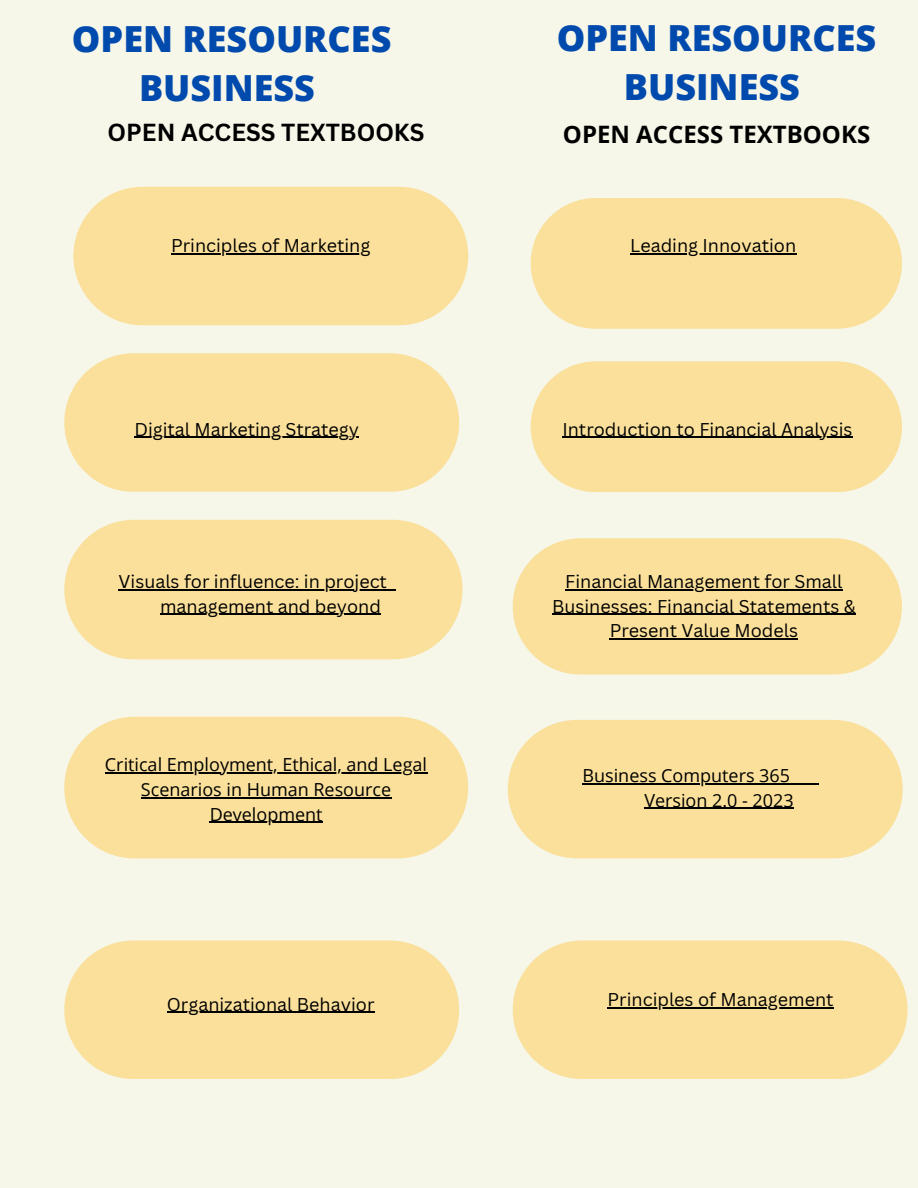
<style>
.page{position:relative;width:918px;height:1188px;background:#f6f6e9}
.page>*{position:absolute;margin:0;border:0;box-sizing:border-box;transform-origin:0 0}
.t1{font:800 36px/49.5px "Open Sans";color:#004aad;text-align:center}
.t2{font:700 24px "Canva Sans";color:#000}
.t3{font:700 24px "Open Sans";color:#000}
.t4{font:18px/24.8px "Canva Sans";color:#000}
.t5{font:18px/24.8px "Open Sans";color:#000;text-align:center}
</style>
<div class="page">
<div style="left:64px;top:353px;width:395px;height:139px;background:#fae09a;border-radius:69px"></div>
<div style="left:64px;top:520px;width:399px;height:140px;background:#fae09a;border-radius:70px"></div>
<div style="left:64px;top:717px;width:404px;height:142px;background:#fae09a;border-radius:71px"></div>
<div style="left:64px;top:941px;width:395px;height:138px;background:#fae09a;border-radius:69px"></div>
<div style="left:531px;top:198px;width:371px;height:131px;background:#fae09a;border-radius:65px"></div>
<div style="left:531px;top:361px;width:371px;height:131px;background:#fae09a;border-radius:65px"></div>
<div style="left:513px;top:538px;width:389px;height:137px;background:#fae09a;border-radius:68px"></div>
<div style="left:508px;top:720px;width:395px;height:139px;background:#fae09a;border-radius:69px"></div>
<div style="left:513px;top:941px;width:395px;height:138px;background:#fae09a;border-radius:69px"></div>
<div style="left:73px;top:187px;width:395px;height:139px;background:#fae09a;border-radius:69px"></div>
<hr style="left:171px;top:253px;width:199px;height:2px;background:#000">
<hr style="left:630px;top:253px;width:166px;height:2px;background:#000">
<hr style="left:134px;top:437px;width:225px;height:1px;background:#000">
<hr style="left:119px;top:589px;width:268px;height:1px;background:#000">
<hr style="left:160px;top:614px;width:221px;height:1px;background:#000">
<hr style="left:562px;top:437px;width:291px;height:1px;background:#000">
<hr style="left:565px;top:589px;width:278px;height:1px;background:#000">
<hr style="left:552px;top:614px;width:304px;height:1px;background:#000">
<hr style="left:610px;top:639px;width:188px;height:1px;background:#000">
<hr style="left:105px;top:772px;width:322px;height:2px;background:#000">
<hr style="left:141px;top:797px;width:250px;height:1px;background:#000">
<hr style="left:210px;top:822px;width:113px;height:1px;background:#000">
<hr style="left:583px;top:783px;width:207px;height:1px;background:#000">
<svg style="left:790px;top:783px;width:28px;height:1px"></svg>
<hr style="left:644px;top:808px;width:150px;height:1px;background:#000">
<hr style="left:167px;top:1012px;width:208px;height:1px;background:#000">
<hr style="left:608px;top:1007px;width:226px;height:1px;background:#000">
<h1 class="t1" style="left:72px;top:13px;width:321px">OPEN RESOURCES<br>BUSINESS</h1>
<h1 class="t1" style="left:557px;top:12px;width:321px">OPEN RESOURCES<br>BUSINESS</h1>
<h2 class="t2" style="left:108px;top:115px;width:318px">OPEN ACCESS TEXTBOOKS</h2>
<h2 class="t3" style="left:563px;top:117px;width:309px">OPEN ACCESS TEXTBOOKS</h2>
<p class="t4" style="left:171px;top:233px;width:201px">Principles of Marketing</p>
<p class="t4" style="left:630px;top:233px;width:167px">Leading Innovation</p>
<p class="t4" style="left:134px;top:416px;width:226px">Digital Marketing Strategy</p>
<p class="t4" style="left:160px;top:569px;width:228px;text-indent:-41px">Visuals for influence: in project management and beyond</p>
<p class="t4" style="left:562px;top:416px;width:292px">Introduction to Financial Analysis</p>
<p class="t4" style="left:552px;top:569px;width:305px;text-align:center">Financial Management for Small<br>Businesses: Financial Statements &amp;<br>Present Value Models</p>
<p class="t5" style="left:105px;top:752px;width:324px">Critical Employment, Ethical, and Legal<br>Scenarios in Human Resource<br>Development</p>
<p class="t5" style="left:583px;top:763px;width:213px;text-align:right">Business Computers 365<br>Version 2.0 - 2023</p>
<p class="t4" style="left:167px;top:991px;width:209px">Organizational Behavior</p>
<p class="t4" style="left:608px;top:987px;width:227px">Principles of Management</p>
</div>
